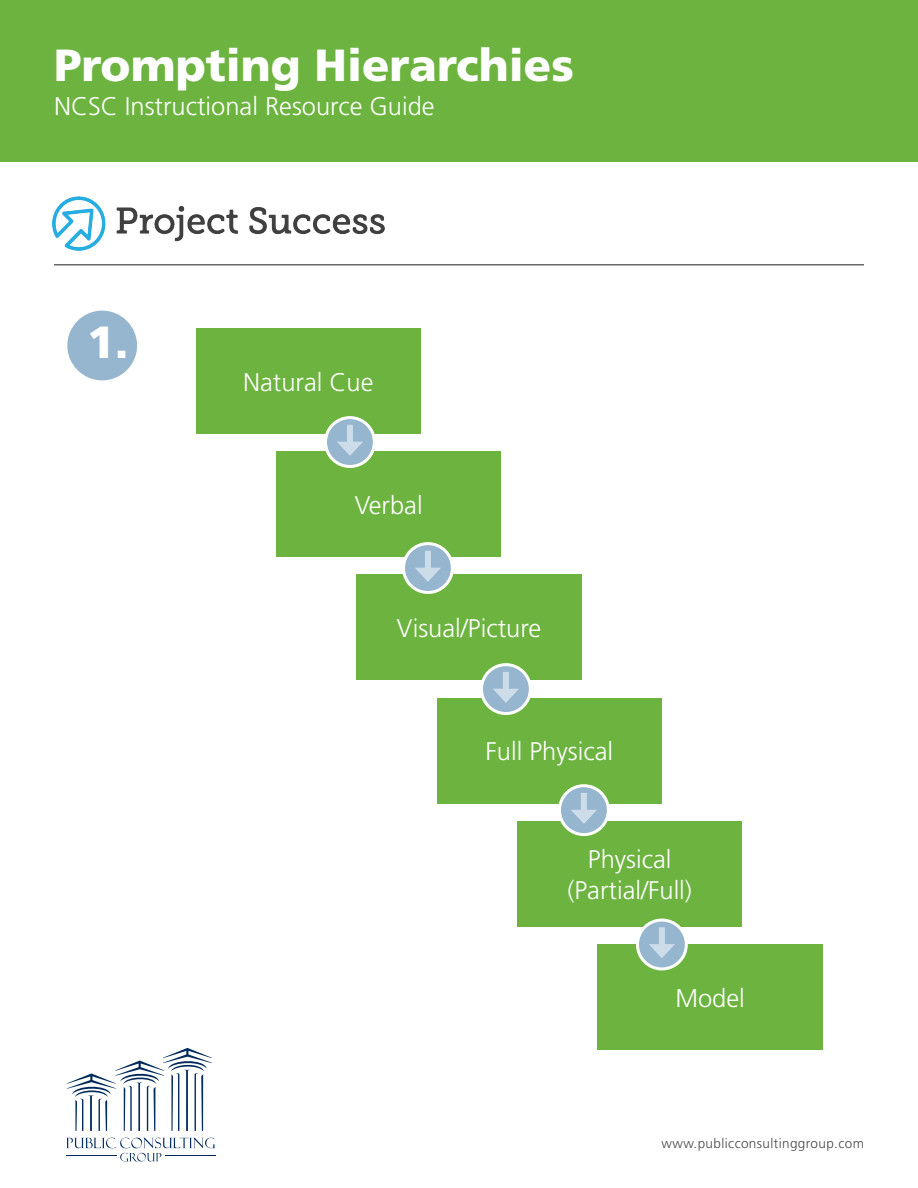
<style>
.page{position:relative;width:918px;height:1188px;background:#fff}
.page>*{position:absolute;margin:0;border:0;box-sizing:border-box;transform-origin:0 0}
.t1{font:900 45px "Frutiger LT Std";color:#fff}
.t2{font:300 25.5px/30.6px "Frutiger LT Std";color:#fff;text-align:center}
.t3{font:300 13.5px "Frutiger LT Std";letter-spacing:.03em;color:#464748}
</style>
<div class="page">
<div style="left:0;top:0;width:918px;height:162px;background:#6cb43f"></div>
<hr style="left:54px;top:265px;width:810px;height:1px;background:#231f20">
<img style="left:52px;top:197px;width:332px;height:54px">
<div style="left:63px;top:306px;width:79px;height:79px;background:#96b6d0;border-radius:50%"></div>
<div style="left:58px;top:301px;width:89px;height:89px;border:10px solid #fff;border-radius:50%"></div>
<div style="left:196px;top:328px;width:225px;height:106px;background:#6cb43f"></div>
<div style="left:437px;top:698px;width:225px;height:105px;background:#6cb43f"></div>
<div style="left:276px;top:452px;width:225px;height:105px;background:#6cb43f"></div>
<div style="left:517px;top:821px;width:225px;height:106px;background:#6cb43f"></div>
<div style="left:357px;top:575px;width:225px;height:105px;background:#6cb43f"></div>
<div style="left:598px;top:945px;width:225px;height:105px;background:#6cb43f"></div>
<div style="left:326px;top:418px;width:48px;height:48px;background:#96b6d0;border-radius:50%"></div>
<div style="left:324px;top:416px;width:52px;height:52px;border:3px solid #fff;border-radius:50%"></div>
<div style="left:347px;top:425px;width:6px;height:22px;background:#cddce9"></div>
<svg style="left:337px;top:442px;width:26px;height:14px"></svg>
<div style="left:403px;top:544px;width:49px;height:48px;background:#96b6d0;border-radius:50%"></div>
<div style="left:402px;top:542px;width:52px;height:52px;border:3px solid #fff;border-radius:50%"></div>
<div style="left:425px;top:551px;width:6px;height:22px;background:#cddce9"></div>
<svg style="left:415px;top:568px;width:26px;height:14px"></svg>
<div style="left:481px;top:665px;width:49px;height:49px;background:#96b6d0;border-radius:50%"></div>
<div style="left:480px;top:663px;width:52px;height:52px;border:3px solid #fff;border-radius:50%"></div>
<div style="left:503px;top:672px;width:6px;height:22px;background:#cddce9"></div>
<svg style="left:493px;top:689px;width:26px;height:14px"></svg>
<div style="left:559px;top:786px;width:49px;height:49px;background:#96b6d0;border-radius:50%"></div>
<div style="left:558px;top:784px;width:52px;height:52px;border:3px solid #fff;border-radius:50%"></div>
<div style="left:581px;top:793px;width:6px;height:22px;background:#cddce9"></div>
<svg style="left:571px;top:810px;width:26px;height:14px"></svg>
<div style="left:637px;top:920px;width:49px;height:49px;background:#96b6d0;border-radius:50%"></div>
<div style="left:636px;top:919px;width:52px;height:51px;border:3px solid #fff;border-radius:50%"></div>
<div style="left:659px;top:927px;width:6px;height:22px;background:#cddce9"></div>
<svg style="left:649px;top:944px;width:26px;height:14px"></svg>
<svg style="left:66px;top:1137px;width:149px;height:25px"></svg>
<hr style="left:66px;top:1156px;width:51px;height:1px;background:#00295c">
<hr style="left:165px;top:1156px;width:50px;height:1px;background:#00295c">
<svg style="left:67px;top:1048px;width:145px;height:83px"></svg>
<p class="t1" style="left:54px;top:38px;width:521px">Prompting Hierarchies</p>
<p class="t2" style="left:54px;top:91px;width:382px">NCSC Instructional Resource Guide</p>
<p class="t1" style="left:87px;top:315px;width:43px">1.</p>
<p class="t2" style="left:243px;top:367px;width:132px">Natural Cue</p>
<p class="t2" style="left:355px;top:490px;width:70px">Verbal</p>
<p class="t2" style="left:397px;top:613px;width:146px">Visual/Picture</p>
<p class="t2" style="left:486px;top:737px;width:129px">Full Physical</p>
<p class="t2" style="left:567px;top:844px;width:126px">Physical (Partial/Full)</p>
<p class="t2" style="left:675px;top:983px;width:71px">Model</p>
<p class="t3" style="left:662px;top:1136px;width:204px">www.publicconsultinggroup.com</p>
</div>
